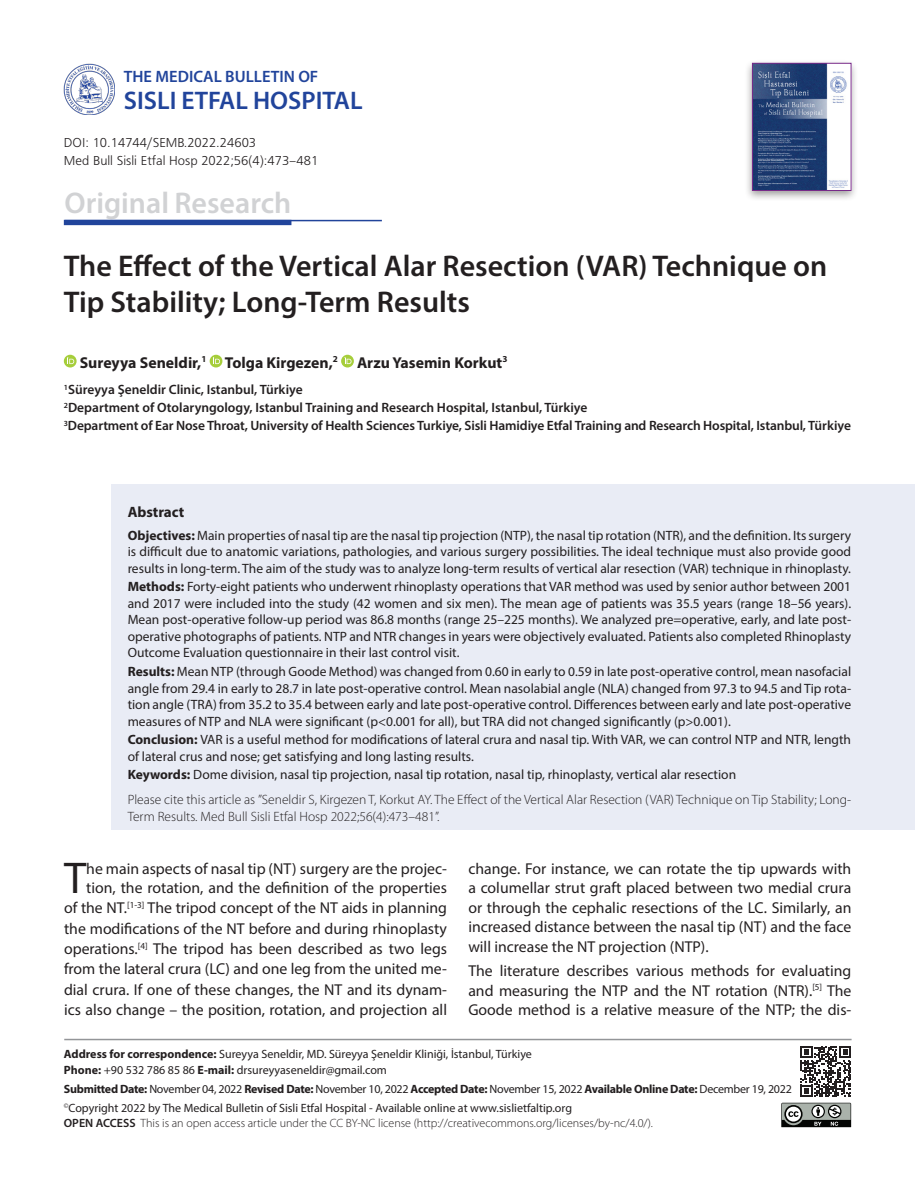
<style>
.page{position:relative;width:915px;height:1191px;background:#fff}
.page>*{position:absolute;margin:0;border:0;box-sizing:border-box;transform-origin:0 0}
.ana_metin_bosluksuz{font:44.7px "Myriad Pro";color:#231f20}
.ana_baslik{font:600 30px/36px "Myriad Pro";color:#231f20}
.ana_baslik-2{font:600 30px "Myriad Pro";color:#d1d2d4}
.ana_baslik-3{font:600 25.5px "Myriad Pro";color:#21449b}
.ana_baslik-4{font:600 16.5px "Myriad Pro";color:#21449b}
.ana_metin_bosluksuz-2{font:15.75px/20.2px "Myriad Pro";color:#231f20;text-align:justify}
.yazar_adları{font:700 15.75px "Myriad Pro";color:#231f20}
.ozet_baslik{font:700 15px "Myriad Pro";color:#231f20}
.ozet{font:13.5px/16.5px "Myriad Pro";color:#231f20;text-align:justify}
.kurumlar{font:600 13.5px "Myriad Pro";letter-spacing:-.01em;color:#231f20}
.ozet-2{font:300 13.5px/16.5px "Myriad Pro";color:#231f20}
.doi{font:13.5px "Frugal Normal Tr";color:#231f20}
.info{font:12px "Myriad Pro";color:#231f20}
.info-2{font:12px "Myriad Pro";letter-spacing:-.025em;color:#231f20}
.t1{font:300 12px "Myriad Pro";color:#231f20}
.s1{font-weight:700}
.s2{font-weight:600}
</style>
<div class="page">
<div style="left:112px;top:485px;width:802px;height:345px;background:#e9ecf5"></div>
<svg style="left:64px;top:355px;width:13px;height:12px"></svg>
<svg style="left:67px;top:357px;width:7px;height:7px"></svg>
<div style="left:209px;top:355px;width:13px;height:12px;background:#a6ce3b;border-radius:50%"></div>
<svg style="left:213px;top:357px;width:7px;height:7px"></svg>
<svg style="left:341px;top:355px;width:13px;height:12px"></svg>
<svg style="left:344px;top:357px;width:7px;height:7px"></svg>
<hr style="left:64px;top:1038px;width:787px;height:2px;background:#939598">
<img style="left:64px;top:64px;width:51px;height:51px">
<div style="left:744px;top:59px;width:114px;height:143px;background:#231f20;opacity:.43"></div>
<img style="left:754px;top:65px;width:94px;height:124px">
<div style="left:752px;top:63px;width:98px;height:128px;border:1px solid #782a89"></div>
<svg style="left:781px;top:1046px;width:71px;height:82px"></svg>
<hr style="left:65px;top:220px;width:317px;height:1px;background:#21449b">
<div style="left:64px;top:220px;width:227px;height:5px;background:#21449b"></div>
<p class="ana_baslik-4" style="left:124px;top:66px;width:196px">THE MEDICAL BULLETIN OF</p>
<p class="ana_baslik-3" style="left:124px;top:84px;width:240px">SISLI ETFAL HOSPITAL</p>
<p class="doi" style="left:64px;top:135px;width:194px">DOI: 10.14744/SEMB.2022.24603</p>
<p class="doi" style="left:64px;top:153px;width:256px">Med Bull Sisli Etfal Hosp 2022;56(4):473–481</p>
<p class="ana_baslik-2" style="left:65px;top:184px;width:228px">Original Research</p>
<p class="ana_baslik" style="left:64px;top:247px;width:764px">The Effect of the Vertical Alar Resection (VAR) Technique on<br>Tip Stability; Long-Term Results</p>
<p class="yazar_adları" style="left:80px;top:352px;width:429px">Sureyya Seneldir,<sup>1</sup> Tolga Kirgezen,<sup>2</sup> Arzu Yasemin Korkut<sup>3</sup></p>
<p class="kurumlar" style="left:64px;top:381px;width:240px"><sup>1</sup>Süreyya Şeneldir Clinic, Istanbul, Türkiye</p>
<p class="kurumlar" style="left:64px;top:399px;width:525px"><sup>2</sup>Department of Otolaryngology, Istanbul Training and Research Hospital, Istanbul, Türkiye</p>
<p class="kurumlar" style="left:64px;top:417px;width:788px"><sup>3</sup>Department of Ear Nose Throat, University of Health Sciences Turkiye, Sisli Hamidiye Etfal Training and Research Hospital, Istanbul, Türkiye</p>
<p class="ozet_baslik" style="left:128px;top:502px;width:58px">Abstract</p>
<p class="ozet" style="left:128px;top:527px;width:724px"><span class="s1">Objectives:</span> Main properties of nasal tip are the nasal tip projection (NTP), the nasal tip rotation (NTR), and the definition. Its surgery is difficult due to anatomic variations, pathologies, and various surgery possibilities. The ideal technique must also provide good results in long-term. The aim of the study was to analyze long-term results of vertical alar resection (VAR) technique in rhinoplasty.</p>
<p class="ozet" style="left:128px;top:578px;width:724px"><span class="s1">Methods:</span> Forty-eight patients who underwent rhinoplasty operations that VAR method was used by senior author between 2001 and 2017 were included into the study (42 women and six men). The mean age of patients was 35.5 years (range 18–56 years).<br>Mean post-operative follow-up period was 86.8 months (range 25–225 months). We analyzed pre=operative, early, and late post&shy;operative photographs of patients. NTP and NTR changes in years were objectively evaluated. Patients also completed Rhinoplasty Outcome Evaluation questionnaire in their last control visit.</p>
<p class="ozet" style="left:128px;top:663px;width:724px"><span class="s1">Results:</span> Mean NTP (through Goode Method) was changed from 0.60 in early to 0.59 in late post-operative control, mean nasofacial angle from 29.4 in early to 28.7 in late post-operative control. Mean nasolabial angle (NLA) changed from 97.3 to 94.5 and Tip rota&shy;tion angle (TRA) from 35.2 to 35.4 between early and late post-operative control. Differences between early and late post-operative measures of NTP and NLA were significant (p&lt;0.001 for all), but TRA did not changed significantly (p&gt;0.001).</p>
<p class="ozet" style="left:128px;top:731px;width:724px"><span class="s1">Conclusion:</span> VAR is a useful method for modifications of lateral crura and nasal tip. With VAR, we can control NTP and NTR, length of lateral crus and nose; get satisfying and long lasting results.</p>
<p class="ozet" style="left:128px;top:766px;width:609px"><span class="s1">Keywords:</span> Dome division, nasal tip projection, nasal tip rotation, nasal tip, rhinoplasty, vertical alar resection</p>
<p class="ozet-2" style="left:128px;top:792px;width:724px">Please cite this article as ”Seneldir S, Kirgezen T, Korkut AY. The Effect of the Vertical Alar Resection (VAR) Technique on Tip Stability; Long-<br>Term Results. Med Bull Sisli Etfal Hosp 2022;56(4):473–481”.</p>
<p class="ana_metin_bosluksuz-2" style="left:64px;top:858px;width:384px;text-align:right">he main aspects of nasal tip (NT) surgery are the projec&shy;tion, the rotation, and the definition of the properties<br>of the NT.<sup>[1-3]</sup> The tripod concept of the NT aids in planning the modifications of the NT before and during rhinoplasty operations.<sup>[4]</sup> The tripod has been described as two legs from the lateral crura (LC) and one leg from the united me&shy;dial crura. If one of these changes, the NT and its dynam&shy;ics also change – the position, rotation, and projection all</p>
<p class="ana_metin_bosluksuz-2" style="left:468px;top:858px;width:384px;line-height:19.6px">change. For instance, we can rotate the tip upwards with a columellar strut graft placed between two medial crura or through the cephalic resections of the LC. Similarly, an increased distance between the nasal tip (NT) and the face will increase the NT projection (NTP).</p>
<p class="ana_metin_bosluksuz" style="left:64px;top:850px;width:24px">T</p>
<p class="ana_metin_bosluksuz-2" style="left:468px;top:960px;width:384px;line-height:19.6px">The literature describes various methods for evaluating and measuring the NTP and the NT rotation (NTR).<sup>[5]</sup> The Goode method is a relative measure of the NTP; the dis-</p>
<p class="info" style="left:64px;top:1046px;width:469px"><span class="s1">Address for correspondence:</span> Sureyya Seneldir, MD. Süreyya Şeneldir Kliniği, İstanbul, Türkiye</p>
<p class="info" style="left:64px;top:1062px;width:324px"><span class="s1">Phone:</span> +90 532 786 85 86 <span class="s1">E-mail:</span> drsureyyaseneldir@gmail.com</p>
<p class="info-2" style="left:64px;top:1081px;width:729px"><span class="s1">Submitted Date:</span> November 04, 2022 <span class="s1">Revised Date:</span> November 10, 2022 <span class="s1">Accepted Date:</span> November 15, 2022 <span class="s1">Available Online Date:</span> December 19, 2022</p>
<p class="info" style="left:64px;top:1100px;width:509px"><sup>©</sup>Copyright 2022 by The Medical Bulletin of Sisli Etfal Hospital - Available online at www.sislietfaltip.org</p>
<p class="t1" style="left:64px;top:1116px;width:590px"><span class="s2">OPEN ACCESS</span> This is an open access article under the CC BY-NC license (http://creativecommons.org/licenses/by-nc/4.0/).</p>
</div>
